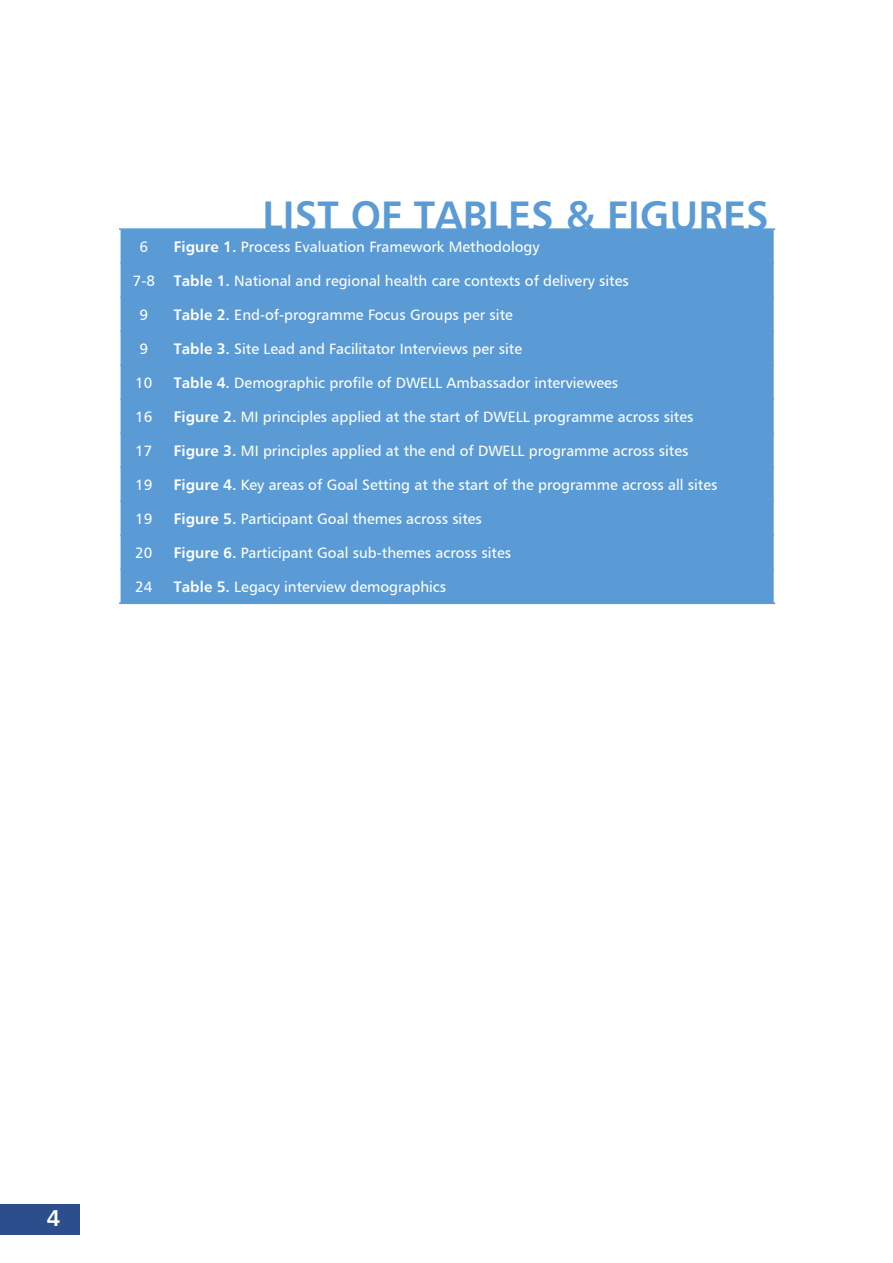
<style>
.page{position:relative;width:893px;height:1263px;background:#fff}
.page>*{position:absolute;margin:0;border:0;box-sizing:border-box;transform-origin:0 0}
.t1{font:40.5px "Humanist 777 BT Bold B";color:#5b9bd5}
.t2{font:22.5px "Humanist 777 BT Bold B";color:#fff}
.t3{font:15px "Humanist 777 BT Roman B";color:#fff}
.s1{font-family:"Humanist 777 BT Bold B"}
</style>
<div class="page">
<div style="left:0;top:1204px;width:80px;height:30px;background:#2c4e8d"></div>
<div style="left:121px;top:230px;width:653px;height:373px;background:#5b9bd5"></div>
<hr style="left:119px;top:228px;width:49px;height:2px;background:#5b9bd5">
<hr style="left:168px;top:228px;width:607px;height:2px;background:#5b9bd5">
<hr style="left:121px;top:262px;width:47px;height:2px;background:#5b9bd5">
<hr style="left:168px;top:262px;width:606px;height:2px;background:#5b9bd5">
<hr style="left:121px;top:296px;width:47px;height:2px;background:#5b9bd5">
<hr style="left:168px;top:296px;width:606px;height:2px;background:#5b9bd5">
<hr style="left:121px;top:330px;width:47px;height:2px;background:#5b9bd5">
<hr style="left:168px;top:330px;width:606px;height:2px;background:#5b9bd5">
<hr style="left:121px;top:364px;width:47px;height:2px;background:#5b9bd5">
<hr style="left:168px;top:364px;width:606px;height:2px;background:#5b9bd5">
<hr style="left:121px;top:398px;width:47px;height:2px;background:#5b9bd5">
<hr style="left:168px;top:398px;width:606px;height:2px;background:#5b9bd5">
<hr style="left:121px;top:432px;width:47px;height:2px;background:#5b9bd5">
<hr style="left:168px;top:432px;width:606px;height:2px;background:#5b9bd5">
<hr style="left:121px;top:466px;width:47px;height:2px;background:#5b9bd5">
<hr style="left:168px;top:466px;width:606px;height:2px;background:#5b9bd5">
<hr style="left:121px;top:500px;width:47px;height:2px;background:#5b9bd5">
<hr style="left:168px;top:500px;width:606px;height:2px;background:#5b9bd5">
<hr style="left:121px;top:534px;width:47px;height:2px;background:#5b9bd5">
<hr style="left:168px;top:534px;width:606px;height:2px;background:#5b9bd5">
<hr style="left:121px;top:568px;width:47px;height:2px;background:#5b9bd5">
<hr style="left:168px;top:568px;width:606px;height:2px;background:#5b9bd5">
<hr style="left:119px;top:603px;width:49px;height:1px;background:#5b9bd5">
<hr style="left:168px;top:603px;width:607px;height:1px;background:#5b9bd5">
<p class="t1" style="left:263px;top:190px;width:508px">LIST OF TABLES &amp; FIGURES</p>
<p class="t3" style="left:140px;top:237px;width:10px">6</p>
<p class="t3" style="left:174px;top:237px;width:367px"><span class="s1">Figure 1.</span> Process Evaluation Framework Methodology</p>
<p class="t3" style="left:133px;top:271px;width:24px">7-8</p>
<p class="t3" style="left:174px;top:271px;width:456px"><span class="s1">Table 1.</span> National and regional health care contexts of delivery sites</p>
<p class="t3" style="left:140px;top:305px;width:10px">9</p>
<p class="t3" style="left:174px;top:305px;width:340px"><span class="s1">Table 2.</span> End-of-programme Focus Groups per site</p>
<p class="t3" style="left:140px;top:339px;width:10px">9</p>
<p class="t3" style="left:174px;top:339px;width:350px"><span class="s1">Table 3.</span> Site Lead and Facilitator Interviews per site</p>
<p class="t3" style="left:135px;top:373px;width:19px">10</p>
<p class="t3" style="left:174px;top:373px;width:446px"><span class="s1">Table 4.</span> Demographic profile of DWELL Ambassador interviewees</p>
<p class="t3" style="left:135px;top:407px;width:19px">16</p>
<p class="t3" style="left:174px;top:407px;width:521px"><span class="s1">Figure 2.</span> MI principles applied at the start of DWELL programme across sites</p>
<p class="t3" style="left:135px;top:441px;width:19px">17</p>
<p class="t3" style="left:174px;top:441px;width:516px"><span class="s1">Figure 3.</span> MI principles applied at the end of DWELL programme across sites</p>
<p class="t3" style="left:135px;top:475px;width:19px">19</p>
<p class="t3" style="left:174px;top:475px;width:545px"><span class="s1">Figure 4.</span> Key areas of Goal Setting at the start of the programme across all sites</p>
<p class="t3" style="left:135px;top:509px;width:19px">19</p>
<p class="t3" style="left:174px;top:509px;width:309px"><span class="s1">Figure 5.</span> Participant Goal themes across sites</p>
<p class="t3" style="left:135px;top:543px;width:19px">20</p>
<p class="t3" style="left:174px;top:543px;width:339px"><span class="s1">Figure 6.</span> Participant Goal sub-themes across sites</p>
<p class="t3" style="left:135px;top:577px;width:19px">24</p>
<p class="t3" style="left:174px;top:577px;width:274px"><span class="s1">Table 5.</span> Legacy interview demographics</p>
<h2 class="t2" style="left:47px;top:1204px;width:15px">4</h2>
</div>
